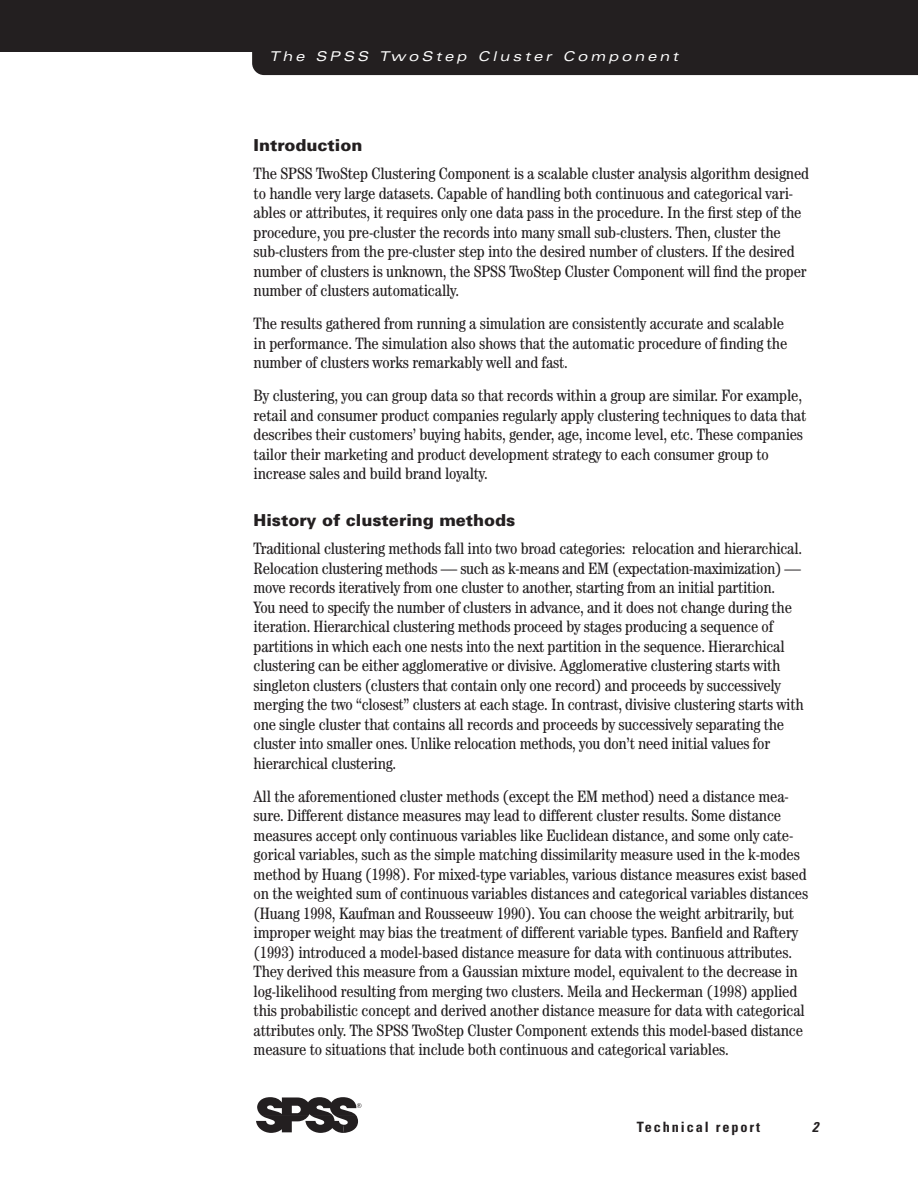
<style>
.page{position:relative;width:918px;height:1188px;background:#fff}
.page>*{position:absolute;margin:0;border:0;box-sizing:border-box;transform-origin:0 0}
.t1{font:condensed 16.5px/19.5px "Century";letter-spacing:-.01em;color:#231f20}
.t2{font:900 16.5px "Univers";color:#231f20}
.t3{font:700 condensed 14.25px "Univers";letter-spacing:.135em;color:#231f20}
.t4{font:italic 700 condensed 14.25px "Univers";color:#231f20}
.t5{font:italic expanded 13.5px "Univers";color:#fff}
</style>
<div class="page">
<div style="left:0;top:0;width:918px;height:52px;background:#231f20"></div>
<div style="left:252px;top:52px;width:666px;height:23px;background:#231f20"></div>
<svg style="left:256px;top:1097px;width:105px;height:36px"></svg>
<p class="t5" style="left:269px;top:52px;width:413px">The SPSS TwoStep Cluster Component</p>
<p class="t2" style="left:254px;top:139px;width:110px">Introduction</p>
<p class="t1" style="left:254px;top:165px;width:557px">The SPSS TwoStep Clustering Component is a scalable cluster analysis algorithm designed to handle very large datasets. Capable of handling both continuous and categorical vari&shy;ables or attributes, it requires only one data pass in the procedure. In the first step of the procedure, you pre-cluster the records into many small sub-clusters. Then, cluster the sub-clusters from the pre-cluster step into the desired number of clusters. If the desired number of clusters is unknown, the SPSS TwoStep Cluster Component will find the proper number of clusters automatically.</p>
<p class="t1" style="left:254px;top:315px;width:535px">The results gathered from running a simulation are consistently accurate and scalable in performance. The simulation also shows that the automatic procedure of finding the number of clusters works remarkably well and fast.</p>
<p class="t1" style="left:254px;top:387px;width:554px">By clustering, you can group data so that records within a group are similar. For example, retail and consumer product companies regularly apply clustering techniques to data that describes their customers’ buying habits, gender, age, income level, etc. These companies tailor their marketing and product development strategy to each consumer group to increase sales and build brand loyalty.</p>
<p class="t2" style="left:254px;top:514px;width:263px">History of clustering methods</p>
<p class="t1" style="left:254px;top:540px;width:551px">Traditional clustering methods fall into two broad categories: relocation and hierarchical.<br>Relocation clustering methods — such as k-means and EM (expectation-maximization) — move records iteratively from one cluster to another, starting from an initial partition.<br>You need to specify the number of clusters in advance, and it does not change during the iteration. Hierarchical clustering methods proceed by stages producing a sequence of partitions in which each one nests into the next partition in the sequence. Hierarchical clustering can be either agglomerative or divisive. Agglomerative clustering starts with singleton clusters (clusters that contain only one record) and proceeds by successively merging the two “closest” clusters at each stage. In contrast, divisive clustering starts with one single cluster that contains all records and proceeds by successively separating the cluster into smaller ones. Unlike relocation methods, you don’t need initial values for hierarchical clustering.</p>
<p class="t1" style="left:254px;top:788px;width:556px">All the aforementioned cluster methods (except the EM method) need a distance mea&shy;sure. Different distance measures may lead to different cluster results. Some distance measures accept only continuous variables like Euclidean distance, and some only cate&shy;gorical variables, such as the simple matching dissimilarity measure used in the k-modes method by Huang (1998). For mixed-type variables, various distance measures exist based on the weighted sum of continuous variables distances and categorical variables distances (Huang 1998, Kaufman and Rousseeuw 1990). You can choose the weight arbitrarily, but improper weight may bias the treatment of different variable types. Banfield and Raftery (1993) introduced a model-based distance measure for data with continuous attributes.<br>They derived this measure from a Gaussian mixture model, equivalent to the decrease in log-likelihood resulting from merging two clusters. Meila and Heckerman (1998) applied this probabilistic concept and derived another distance measure for data with categorical attributes only. The SPSS TwoStep Cluster Component extends this model-based distance measure to situations that include both continuous and categorical variables.</p>
<p class="t3" style="left:637px;top:1122px;width:125px">Technical report</p>
<p class="t4" style="left:812px;top:1122px;width:11px">2</p>
</div>
